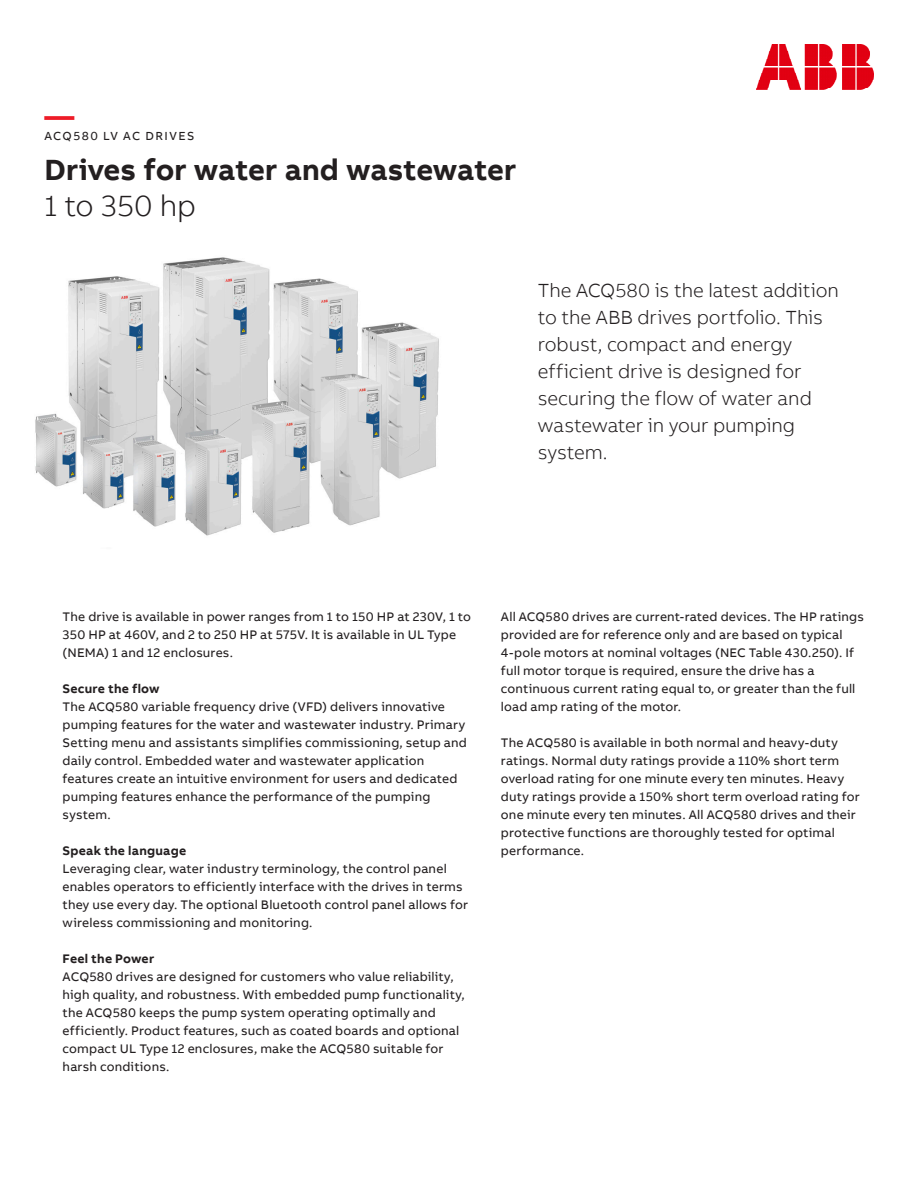
<style>
.page{position:relative;width:918px;height:1188px;background:#fff}
.page>*{position:absolute;margin:0;border:0;box-sizing:border-box;transform-origin:0 0}
.Headline_M_20pt_24pt{font:700 30px "AB Bvoice";letter-spacing:-.005em;color:#231f20}
.Subheadline_M_20pt_2{font:300 30px "AB Bvoice";letter-spacing:-.005em;color:#231f20}
.Headline_M_20pt_24pt-2{font:700 30px "AB Bvoice";color:#ee1c28}
.Lead_13pt_18pt{font:300 19.5px/27px "AB Bvoice";letter-spacing:-.005em;color:#231f20}
.Copytext_8_5pt_12pt{font:12.75px/18px "AB Bvoice";letter-spacing:.015em;color:#231f20}
.Copytext_8_5pt_12pt-2{font:700 12.75px "AB Bvoice";letter-spacing:.02em;color:#231f20}
.Category_M_8pt_9_6pt{font:12px "AB Bvoice";letter-spacing:.12em;color:#231f20}
</style>
<div class="page">
<img style="left:35px;top:257px;width:404px;height:279px">
<img style="left:757px;top:45px;width:116px;height:44px">
<p class="Headline_M_20pt_24pt-2" style="left:44px;top:96px;width:31px">—</p>
<p class="Category_M_8pt_9_6pt" style="left:44px;top:129px;width:151px">ACQ580 LV AC DRIVES</p>
<p class="Headline_M_20pt_24pt" style="left:44px;top:150px;width:474px">Drives for water and wastewater</p>
<p class="Subheadline_M_20pt_2" style="left:44px;top:188px;width:153px">1 to 350 hp</p>
<p class="Lead_13pt_18pt" style="left:538px;top:277px;width:303px">The ACQ580 is the latest addition to the ABB drives portfolio. This robust, compact and energy efficient drive is designed for securing the flow of water and wastewater in your pumping system.</p>
<p class="Copytext_8_5pt_12pt" style="left:63px;top:607px;width:410px">The drive is available in power ranges from 1 to 150 HP at 230V, 1 to<br>350 HP at 460V, and 2 to 250 HP at 575V. It is available in UL Type (NEMA) 1 and 12 enclosures.</p>
<p class="Copytext_8_5pt_12pt-2" style="left:63px;top:680px;width:99px">Secure the flow</p>
<p class="Copytext_8_5pt_12pt" style="left:63px;top:697px;width:406px">The ACQ580 variable frequency drive (VFD) delivers innovative pumping features for the water and wastewater industry. Primary Setting menu and assistants simplifies commissioning, setup and daily control. Embedded water and wastewater application features create an intuitive environment for users and dedicated pumping features enhance the performance of the pumping system.</p>
<p class="Copytext_8_5pt_12pt-2" style="left:63px;top:842px;width:125px">Speak the language</p>
<p class="Copytext_8_5pt_12pt" style="left:63px;top:859px;width:407px">Leveraging clear, water industry terminology, the control panel enables operators to efficiently interface with the drives in terms they use every day. The optional Bluetooth control panel allows for wireless commissioning and monitoring.</p>
<p class="Copytext_8_5pt_12pt-2" style="left:63px;top:950px;width:93px">Feel the Power</p>
<p class="Copytext_8_5pt_12pt" style="left:63px;top:967px;width:404px">ACQ580 drives are designed for customers who value reliability, high quality, and robustness. With embedded pump functionality, the ACQ580 keeps the pump system operating optimally and efficiently. Product features, such as coated boards and optional compact UL Type 12 enclosures, make the ACQ580 suitable for harsh conditions.</p>
<p class="Copytext_8_5pt_12pt" style="left:501px;top:607px;width:365px">All ACQ580 drives are current-rated devices. The HP ratings provided are for reference only and are based on typical 4-pole motors at nominal voltages (NEC Table 430.250). If full motor torque is required, ensure the drive has a continuous current rating equal to, or greater than the full load amp rating of the motor.</p>
<p class="Copytext_8_5pt_12pt" style="left:501px;top:733px;width:361px">The ACQ580 is available in both normal and heavy-duty ratings. Normal duty ratings provide a 110% short term overload rating for one minute every ten minutes. Heavy duty ratings provide a 150% short term overload rating for one minute every ten minutes. All ACQ580 drives and their protective functions are thoroughly tested for optimal performance.</p>
</div>
